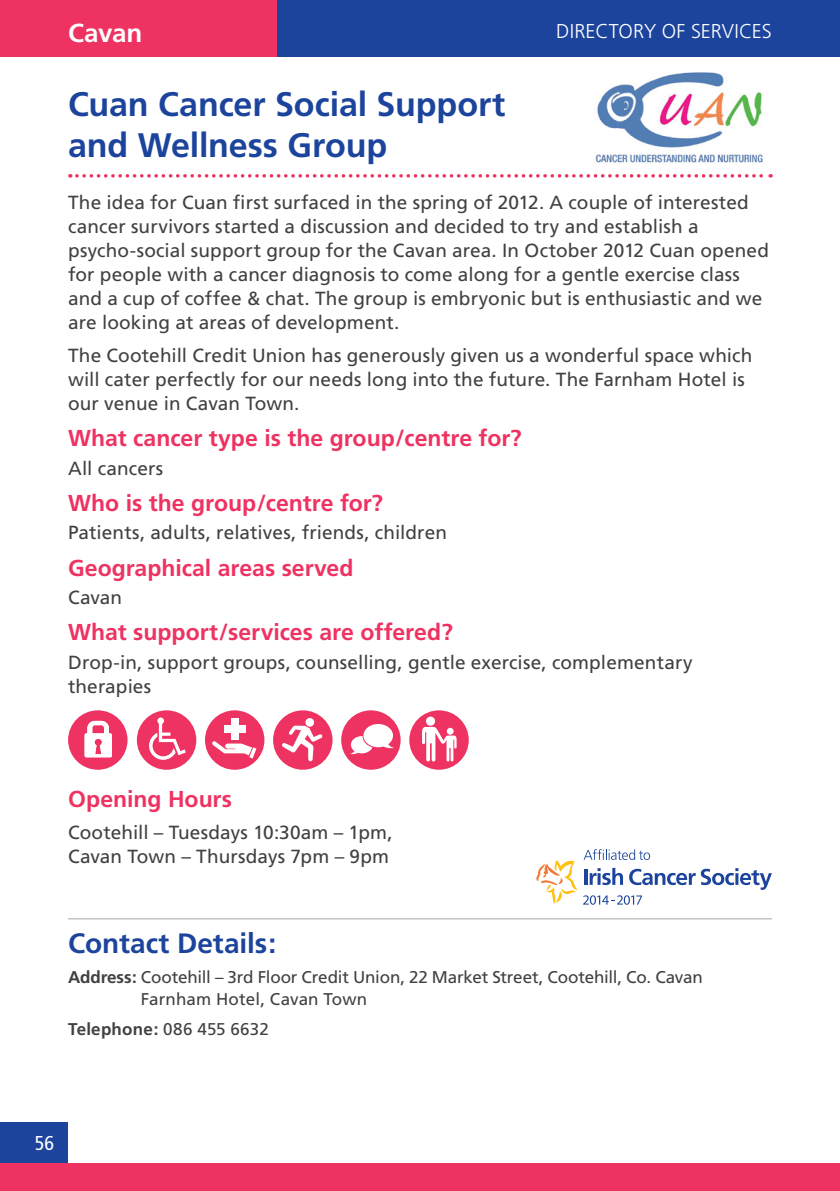
<style>
.page{position:relative;width:840px;height:1191px;background:#fff}
.page>*{position:absolute;margin:0;border:0;box-sizing:border-box;transform-origin:0 0}
.t1{font:700 34px/40.8px "Frutiger";letter-spacing:-.005em;color:#1c449c}
.t2{font:700 28px "Frutiger";color:#1c449c}
.t3{font:700 26px "Frutiger";letter-spacing:-.01em;color:#fff}
.t4{font:700 23px "Frutiger";color:#ee3261}
.t5{font:300 20px "Frutiger";letter-spacing:.005em;color:#fff}
.t6{font:condensed 20px "Frutiger";color:#fff}
.t7{font:19px/24px "Frutiger";letter-spacing:.005em;color:#414042}
.t8{font:17px/22px "Frutiger";letter-spacing:-.01em;color:#414042}
.t9{font:700 17px "Frutiger";letter-spacing:.01em;color:#414042}
.s1{font-weight:700}
.s2{font-weight:400}
</style>
<div class="page">
<div style="left:0;top:1123px;width:68px;height:51px;background:#1c449c"></div>
<div style="left:0;top:0;width:839px;height:57px;background:#1c449c"></div>
<div style="left:0;top:1163px;width:839px;height:28px;background:#ee3261"></div>
<svg style="left:77px;top:174px;width:693px;height:4px"></svg>
<div style="left:0;top:0;width:276px;height:57px;background:#ee3261"></div>
<svg style="left:536px;top:849px;width:235px;height:55px"></svg>
<div style="left:68px;top:710px;width:59px;height:59px;background:#ee3261;border-radius:50%"></div>
<svg style="left:85px;top:721px;width:27px;height:36px"></svg>
<div style="left:137px;top:710px;width:59px;height:59px;background:#ee3261;border-radius:50%"></div>
<svg style="left:149px;top:717px;width:37px;height:43px"></svg>
<div style="left:205px;top:710px;width:59px;height:59px;background:#ee3261;border-radius:50%"></div>
<svg style="left:212px;top:741px;width:44px;height:17px"></svg>
<div style="left:231px;top:717px;width:7px;height:22px;background:#fff"></div>
<div style="left:224px;top:725px;width:21px;height:7px;background:#fff"></div>
<div style="left:273px;top:710px;width:59px;height:59px;background:#ee3261;border-radius:50%"></div>
<svg style="left:281px;top:718px;width:41px;height:43px"></svg>
<div style="left:341px;top:710px;width:59px;height:59px;background:#ee3261;border-radius:50%"></div>
<svg style="left:350px;top:724px;width:44px;height:30px"></svg>
<div style="left:409px;top:710px;width:59px;height:59px;background:#ee3261;border-radius:50%"></div>
<svg style="left:425px;top:716px;width:10px;height:9px"></svg>
<svg style="left:422px;top:727px;width:34px;height:34px"></svg>
<img style="left:595px;top:72px;width:168px;height:91px">
<hr style="left:68px;top:918px;width:703px;height:1px;background:#a7a9ac">
<h3 class="t3" style="left:68px;top:18px;width:76px">Cavan</h3>
<p class="t5" style="left:556px;top:19px;width:217px">DIRECTORY OF SERVICES</p>
<h1 class="t1" style="left:68px;top:84px;width:438px">Cuan Cancer Social Support and Wellness Group</h1>
<p class="t7" style="left:68px;top:191px;width:702px">The idea for Cuan first surfaced in the spring of 2012. A couple of interested cancer survivors started a discussion and decided to try and establish a psycho-social support group for the Cavan area. In October 2012 Cuan opened for people with a cancer diagnosis to come along for a gentle exercise class and a cup of coffee &amp; chat. The group is embryonic but is enthusiastic and we are looking at areas of development.</p>
<p class="t7" style="left:68px;top:343px;width:685px">The Cootehill Credit Union has generously given us a wonderful space which will cater perfectly for our needs long into the future. The Farnham Hotel is our venue in Cavan Town.</p>
<p class="t4" style="left:68px;top:425px;width:454px">What cancer type is the group/centre for?</p>
<p class="t7" style="left:68px;top:456px;width:97px">All cancers</p>
<p class="t4" style="left:68px;top:489px;width:316px">Who is the group/centre for?</p>
<p class="t7" style="left:68px;top:521px;width:380px">Patients, adults, relatives, friends, children</p>
<p class="t4" style="left:68px;top:554px;width:287px">Geographical areas served</p>
<p class="t7" style="left:68px;top:585px;width:56px">Cavan</p>
<p class="t4" style="left:68px;top:619px;width:386px">What support/services are offered?</p>
<p class="t7" style="left:68px;top:650px;width:625px">Drop-in, support groups, counselling, gentle exercise, complementary therapies</p>
<p class="t4" style="left:68px;top:785px;width:165px">Opening Hours</p>
<p class="t7" style="left:68px;top:820px;width:326px">Cootehill – Tuesdays 10:30am – 1pm,<br>Cavan Town – Thursdays 7pm – 9pm</p>
<h2 class="t2" style="left:68px;top:927px;width:209px">Contact Details:</h2>
<p class="t8" style="left:141px;top:965px;width:563px;text-indent:-73px"><span class="s1">Address:</span> Cootehill – 3rd Floor Credit Union, 22 Market Street, Cootehill, Co. Cavan<br>Farnham Hotel, Cavan Town</p>
<p class="t9" style="left:68px;top:1019px;width:202px">Telephone: <span class="s2">086 455 6632</span></p>
<p class="t6" style="left:35px;top:1131px;width:21px">56</p>
</div>
